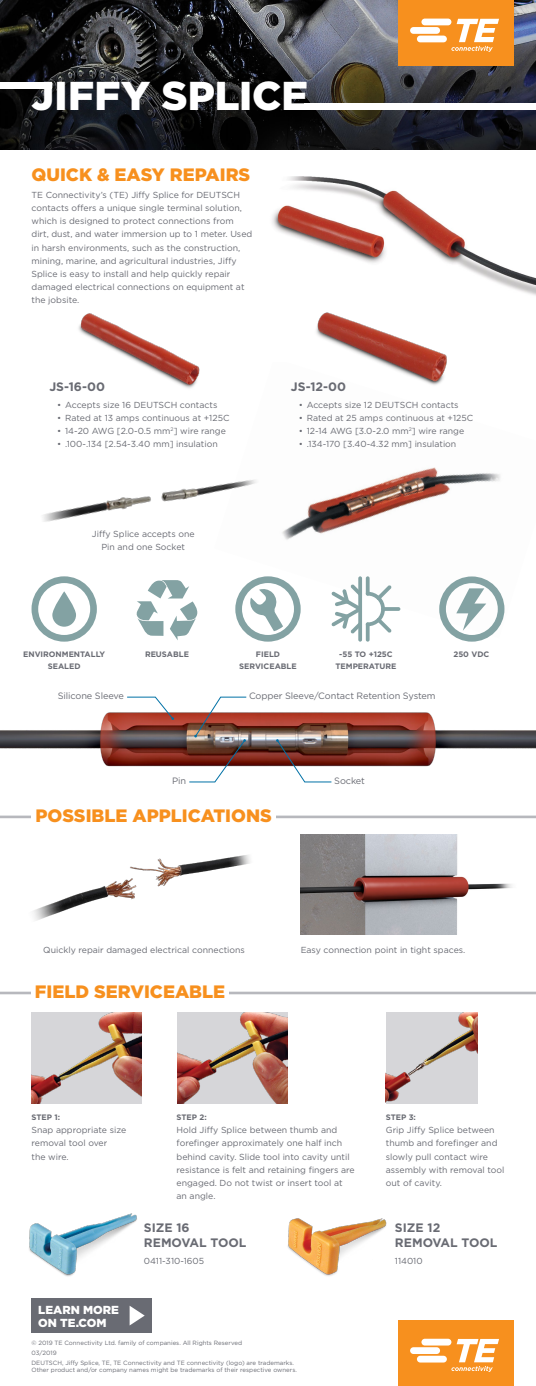
<style>
.page{position:relative;width:536px;height:1386px;background:#fff}
.page>*{position:absolute;margin:0;border:0;box-sizing:border-box;transform-origin:0 0}
.t1{font:900 40.25px "Gotham";letter-spacing:.005em;color:#fff}
.t2{font:900 17.94px "Gotham";color:#f7901e}
.t3{font:700 12.25px/14.7px "Gotham";color:#696b73}
.t4{font:900 11.64px/13.4px "Gotham";color:#fff}
.t5{font:9.19px "Gotham";letter-spacing:-.01em;color:#696b73}
.t6{font:8.75px/13.1px "Gotham";color:#696b73}
.t7{font:700 7.88px/11.4px "Gotham";color:#696b73;text-align:center}
.t8{font:6.12px/10.1px "Gotham";color:#696b73}
</style>
<div class="page">
<img style="left:286px;top:467px;width:219px;height:171px">
<img style="left:31px;top:480px;width:255px;height:134px">
<img style="left:0;top:815px;width:316px;height:199px">
<img style="left:272px;top:176px;width:264px;height:120px">
<img style="left:0;top:0;width:536px;height:150px">
<img style="left:78px;top:313px;width:122px;height:75px">
<img style="left:289px;top:281px;width:174px;height:104px">
<svg style="left:135px;top:579px;width:64px;height:61px"></svg>
<svg style="left:439px;top:576px;width:65px;height:66px"></svg>
<svg style="left:358px;top:576px;width:4px;height:66px"></svg>
<svg style="left:365px;top:576px;width:4px;height:20px"></svg>
<svg style="left:365px;top:622px;width:4px;height:20px"></svg>
<svg style="left:381px;top:607px;width:19px;height:4px"></svg>
<svg style="left:331px;top:584px;width:60px;height:50px"></svg>
<svg style="left:32px;top:576px;width:65px;height:66px"></svg>
<svg style="left:52px;top:591px;width:24px;height:36px"></svg>
<svg style="left:235px;top:576px;width:65px;height:66px"></svg>
<img style="left:32px;top:1012px;width:110px;height:92px">
<img style="left:177px;top:1012px;width:110px;height:92px">
<img style="left:385px;top:1012px;width:92px;height:91px">
<img style="left:300px;top:834px;width:212px;height:101px">
<img style="left:29px;top:1213px;width:108px;height:64px">
<img style="left:288px;top:1218px;width:99px;height:58px">
<hr style="left:0;top:992px;width:536px;height:2px;background:#b7b8bd">
<div style="left:32px;top:982px;width:196px;height:18px;background:#fff"></div>
<hr style="left:0;top:816px;width:536px;height:2px;background:#b7b8bd">
<div style="left:32px;top:806px;width:244px;height:17px;background:#fff"></div>
<div style="left:398px;top:0;width:116px;height:66px;background:#f7901e"></div>
<svg style="left:410px;top:19px;width:89px;height:33px"></svg>
<div style="left:398px;top:1320px;width:116px;height:66px;background:#f7901e"></div>
<svg style="left:410px;top:1339px;width:89px;height:33px"></svg>
<img style="left:0;top:696px;width:536px;height:87px">
<svg style="left:127px;top:697px;width:47px;height:23px"></svg>
<img style="left:189px;top:697px;width:58px;height:85px">
<svg style="left:276px;top:739px;width:56px;height:43px"></svg>
<div style="left:32px;top:1298px;width:120px;height:35px;background:#696b73"></div>
<svg style="left:129px;top:1306px;width:16px;height:19px"></svg>
<div style="left:304px;top:104px;width:232px;height:6px;background:#fff"></div>
<div style="left:0;top:82px;width:52px;height:7px;background:#fff"></div>
<h1 class="t1" style="left:32px;top:68px;width:278px">JIFFY SPLICE</h1>
<h2 class="t2" style="left:32px;top:163px;width:220px">QUICK &amp; EASY REPAIRS</h2>
<p class="t6" style="left:32px;top:188px;width:222px">TE Connectivity’s (TE) Jiffy Splice for DEUTSCH contacts offers a unique single terminal solution, which is designed to protect connections from dirt, dust, and water immersion up to 1 meter. Used in harsh environments, such as the construction, mining, marine, and agricultural industries, Jiffy Splice is easy to install and help quickly repair damaged electrical connections on equipment at the jobsite.</p>
<h3 class="t3" style="left:49px;top:379px;width:57px">JS-16-00</h3>
<p class="t6" style="left:57px;top:398px;width:162px">• Accepts size 16 DEUTSCH contacts</p>
<p class="t6" style="left:57px;top:411px;width:174px">• Rated at 13 amps continuous at +125C</p>
<p class="t6" style="left:57px;top:424px;width:170px">• 14-20 AWG [2.0-0.5 mm<sup>2</sup>] wire range</p>
<p class="t6" style="left:57px;top:437px;width:162px">• .100-.134 [2.54-3.40 mm] insulation</p>
<p class="t6" style="left:92px;top:527px;width:104px;text-align:center">Jiffy Splice accepts one<br>Pin and one Socket</p>
<h3 class="t3" style="left:291px;top:379px;width:57px">JS-12-00</h3>
<p class="t6" style="left:299px;top:398px;width:161px">• Accepts size 12 DEUTSCH contacts</p>
<p class="t6" style="left:299px;top:411px;width:176px">• Rated at 25 amps continuous at +125C</p>
<p class="t6" style="left:299px;top:424px;width:167px">• 12-14 AWG [3.0-2.0 mm<sup>2</sup>] wire range</p>
<p class="t6" style="left:299px;top:437px;width:159px">• .134-170 [3.40-4.32 mm] insulation</p>
<p class="t7" style="left:23px;top:649px;width:83px">ENVIRONMENTALLY</p>
<p class="t7" style="left:145px;top:649px;width:45px">REUSABLE</p>
<p class="t7" style="left:48px;top:660px;width:34px">SEALED</p>
<p class="t7" style="left:335px;top:649px;width:62px">-55 TO +125C<br>TEMPERATURE</p>
<p class="t7" style="left:239px;top:649px;width:59px">FIELD<br>SERVICEABLE</p>
<p class="t7" style="left:453px;top:649px;width:37px">250 VDC</p>
<p class="t5" style="left:58px;top:690px;width:68px">Silicone Sleeve</p>
<p class="t5" style="left:249px;top:690px;width:188px">Copper Sleeve/Contact Retention System</p>
<p class="t5" style="left:172px;top:775px;width:16px">Pin</p>
<p class="t5" style="left:334px;top:775px;width:32px">Socket</p>
<h2 class="t2" style="left:36px;top:803px;width:238px">POSSIBLE APPLICATIONS</h2>
<p class="t6" style="left:43px;top:944px;width:203px">Quickly repair damaged electrical connections</p>
<p class="t6" style="left:300px;top:944px;width:166px">Easy connection point in tight spaces.</p>
<h2 class="t2" style="left:35px;top:979px;width:192px">FIELD SERVICEABLE</h2>
<p class="t7" style="left:32px;top:1112px;width:30px">STEP 1:</p>
<p class="t6" style="left:32px;top:1124px;width:96px">Snap appropriate size removal tool over<br>the wire.</p>
<h3 class="t4" style="left:38px;top:1303px;width:82px">LEARN MORE<br>ON TE.COM</h3>
<p class="t7" style="left:176px;top:1112px;width:32px">STEP 2:</p>
<p class="t6" style="left:176px;top:1124px;width:180px">Hold Jiffy Splice between thumb and forefinger approximately one half inch behind cavity. Slide tool into cavity until resistance is felt and retaining fingers are engaged. Do not twist or insert tool at an angle.</p>
<h3 class="t3" style="left:144px;top:1220px;width:104px">SIZE 16<br>REMOVAL TOOL</h3>
<p class="t6" style="left:144px;top:1254px;width:62px">0411-310-1605</p>
<p class="t8" style="left:32px;top:1338px;width:264px">© 2019 TE Connectivity Ltd. family of companies. All Rights Reserved<br>03/2019<br>DEUTSCH, Jiffy Splice, TE, TE Connectivity and TE connectivity (logo) are trademarks.</p>
<p class="t8" style="left:32px;top:1364px;width:267px">Other product and/or company names might be trademarks of their respective owners.</p>
<p class="t7" style="left:385px;top:1112px;width:32px">STEP 3:</p>
<p class="t6" style="left:385px;top:1124px;width:120px">Grip Jiffy Splice between thumb and forefinger and slowly pull contact wire assembly with removal tool out of cavity.</p>
<h3 class="t3" style="left:395px;top:1220px;width:104px">SIZE 12<br>REMOVAL TOOL</h3>
<p class="t6" style="left:395px;top:1254px;width:29px">114010</p>
</div>
